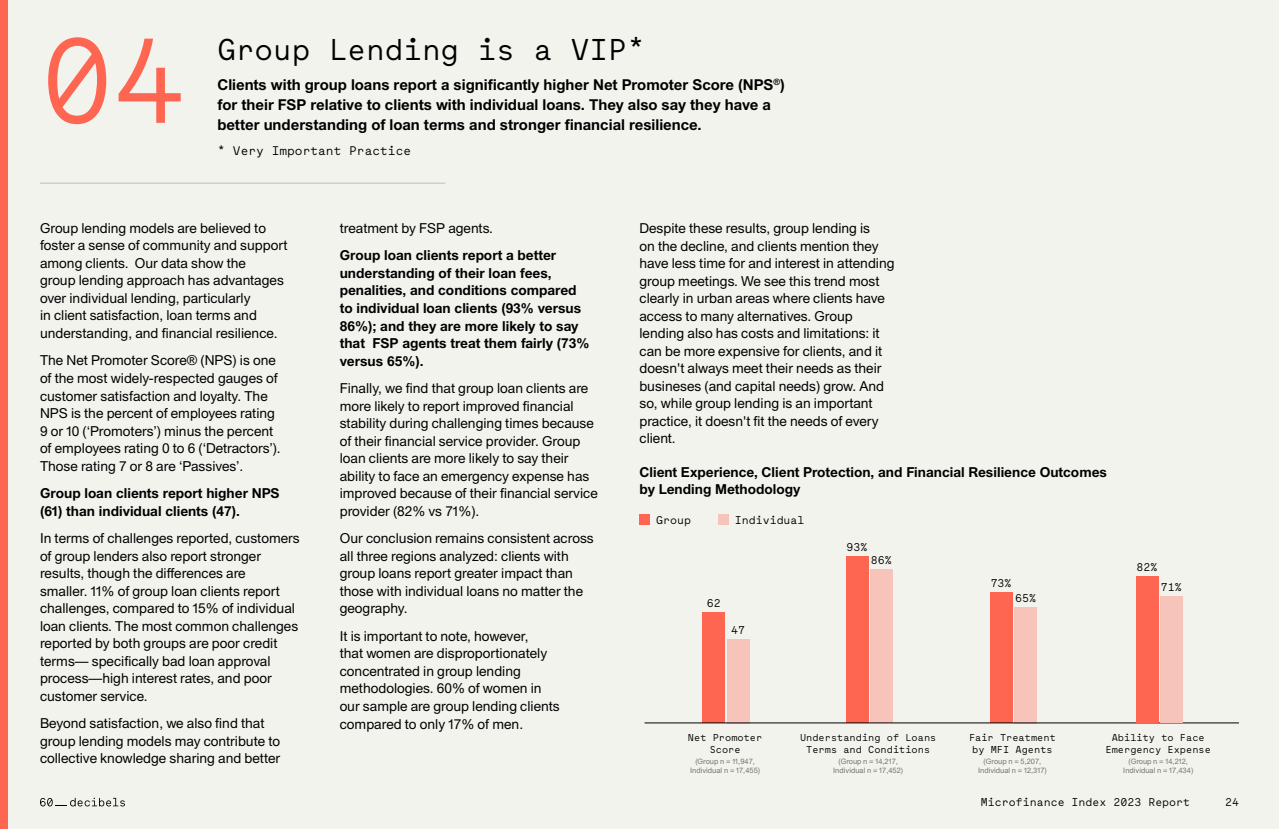
<style>
.page{position:relative;width:1279px;height:829px;background:#fff}
.page>*{position:absolute;margin:0;border:0;box-sizing:border-box;transform-origin:0 0}
.t1{font:120px "Maax Mono";color:#ff6651}
.t2{font:30px "Maax Mono";color:#000}
.t3{font:700 15px/20px "Union";color:#000}
.t4{font:13.75px/17.5px "Union";color:#000}
.t5{font:700 13.75px/17.5px "Union";color:#000}
.t6{font:12.5px "Maax Mono";color:#000}
.t7{font:11.25px "Maax Mono";color:#000}
.t8{font:10px/12px "Maax Mono";color:#000;text-align:center}
.t9{font:7.5px/9px "Union";color:#727270;text-align:center}
</style>
<div class="page">
<div style="left:8px;top:0;width:1271px;height:828px;background:#f3f3ee"></div>
<svg style="left:40px;top:797px;width:85px;height:9px"></svg>
<div style="left:870px;top:569px;width:22px;height:153px;background:#f6c4bb"></div>
<div style="left:846px;top:556px;width:22px;height:166px;background:#ff6651"></div>
<div style="left:0;top:0;width:8px;height:828px;background:#ff6651"></div>
<div style="left:1014px;top:606px;width:23px;height:116px;background:#f6c4bb"></div>
<div style="left:990px;top:592px;width:22px;height:130px;background:#ff6651"></div>
<hr style="left:40px;top:182px;width:405px;height:2px;background:#c7c8ca">
<div style="left:727px;top:638px;width:22px;height:84px;background:#f6c4bb"></div>
<div style="left:703px;top:612px;width:22px;height:110px;background:#ff6651"></div>
<svg style="left:639px;top:514px;width:10px;height:10px"></svg>
<svg style="left:718px;top:514px;width:10px;height:10px"></svg>
<hr style="left:644px;top:722px;width:595px;height:1px;background:#000">
<div style="left:1160px;top:596px;width:22px;height:126px;background:#f6c4bb"></div>
<div style="left:1136px;top:576px;width:22px;height:146px;background:#ff6651"></div>
<h1 class="t1" style="left:40px;top:-2px;width:148px">04</h1>
<h2 class="t2" style="left:217px;top:29px;width:429px">Group Lending is a VIP*</h2>
<p class="t3" style="left:217px;top:74px;width:569px">Clients with group loans report a significantly higher Net Promoter Score (NPS<sup>®</sup>) for their FSP relative to clients with individual loans. They also say they have a better understanding of loan terms and stronger financial resilience.</p>
<p class="t6" style="left:217px;top:142px;width:195px">* Very Important Practice</p>
<p class="t4" style="left:40px;top:218px;width:249px">Group lending models are believed to foster a sense of community and support among clients. Our data show the<br>group lending approach has advantages over individual lending, particularly<br>in client satisfaction, loan terms and understanding, and financial resilience.</p>
<p class="t4" style="left:40px;top:351px;width:242px">The Net Promoter Score® (NPS) is one of the most widely-respected gauges of customer satisfaction and loyalty. The NPS is the percent of employees rating 9 or 10 (‘Promoters’) minus the percent of employees rating 0 to 6 (‘Detractors’).<br>Those rating 7 or 8 are ‘Passives’.</p>
<p class="t5" style="left:40px;top:483px;width:241px">Group loan clients report higher NPS (61) than individual clients (47).</p>
<p class="t4" style="left:40px;top:528px;width:261px">In terms of challenges reported, customers of group lenders also report stronger results, though the differences are<br>smaller. 11% of group loan clients report challenges, compared to 15% of individual loan clients. The most common challenges reported by both groups are poor credit terms— specifically bad loan approval process—high interest rates, and poor customer service.</p>
<p class="t4" style="left:40px;top:713px;width:242px">Beyond satisfaction, we also find that group lending models may contribute to collective knowledge sharing and better</p>
<p class="t4" style="left:340px;top:218px;width:155px">treatment by FSP agents.</p>
<p class="t5" style="left:340px;top:245px;width:251px">Group loan clients report a better understanding of their loan fees, penalities, and conditions compared to individual loan clients (93% versus 86%); and they are more likely to say that FSP agents treat them fairly (73% versus 65%).</p>
<p class="t4" style="left:340px;top:378px;width:260px">Finally, we find that group loan clients are more likely to report improved financial stability during challenging times because of their financial service provider. Group loan clients are more likely to say their ability to face an emergency expense has improved because of their financial service provider (82% vs 71%).</p>
<p class="t4" style="left:340px;top:528px;width:256px">Our conclusion remains consistent across all three regions analyzed: clients with group loans report greater impact than those with individual loans no matter the geography.</p>
<p class="t4" style="left:340px;top:626px;width:221px">It is important to note, however,<br>that women are disproportionately concentrated in group lending methodologies. 60% of women in our sample are group lending clients compared to only 17% of men.</p>
<p class="t4" style="left:639px;top:218px;width:257px">Despite these results, group lending is<br>on the decline, and clients mention they have less time for and interest in attending group meetings. We see this trend most clearly in urban areas where clients have access to many alternatives. Group lending also has costs and limitations: it can be more expensive for clients, and it doesn't always meet their needs as their busineses (and capital needs) grow. And so, while group lending is an important practice, it doesn't fit the needs of every client.</p>
<p class="t5" style="left:639px;top:463px;width:469px;line-height:16.2px">Client Experience, Client Protection, and Financial Resilience Outcomes by Lending Methodology</p>
<p class="t7" style="left:656px;top:511px;width:36px">Group</p>
<p class="t7" style="left:735px;top:511px;width:71px">Individual</p>
<p class="t7" style="left:707px;top:594px;width:15px">62</p>
<p class="t7" style="left:731px;top:621px;width:15px">47</p>
<p class="t7" style="left:846px;top:539px;width:22px">93%</p>
<p class="t7" style="left:871px;top:552px;width:22px">86%</p>
<p class="t7" style="left:990px;top:575px;width:22px">73%</p>
<p class="t7" style="left:1015px;top:590px;width:22px">65%</p>
<p class="t7" style="left:1136px;top:558px;width:22px">82%</p>
<p class="t7" style="left:1161px;top:578px;width:22px">71%</p>
<p class="t8" style="left:688px;top:730px;width:76px">Net Promoter<br>Score</p>
<p class="t9" style="left:690px;top:756px;width:71px">(Group n = 11,947,<br>Individual n = 17,455)</p>
<p class="t8" style="left:800px;top:730px;width:138px">Understanding of Loans<br>Terms and Conditions</p>
<p class="t9" style="left:833px;top:756px;width:71px">(Group n = 14,217,<br>Individual n = 17,452)</p>
<p class="t8" style="left:969px;top:730px;width:88px">Fair Treatment by MFI Agents</p>
<p class="t9" style="left:978px;top:756px;width:70px">(Group n = 5,207,<br>Individual n = 12,317)</p>
<p class="t8" style="left:1105px;top:730px;width:107px">Ability to Face<br>Emergency Expense</p>
<p class="t9" style="left:1123px;top:756px;width:71px">(Group n = 14,212,<br>Individual n = 17,434)</p>
<p class="t7" style="left:981px;top:793px;width:211px">Microfinance Index 2023 Report</p>
<p class="t7" style="left:1225px;top:793px;width:15px">24</p>
</div>
